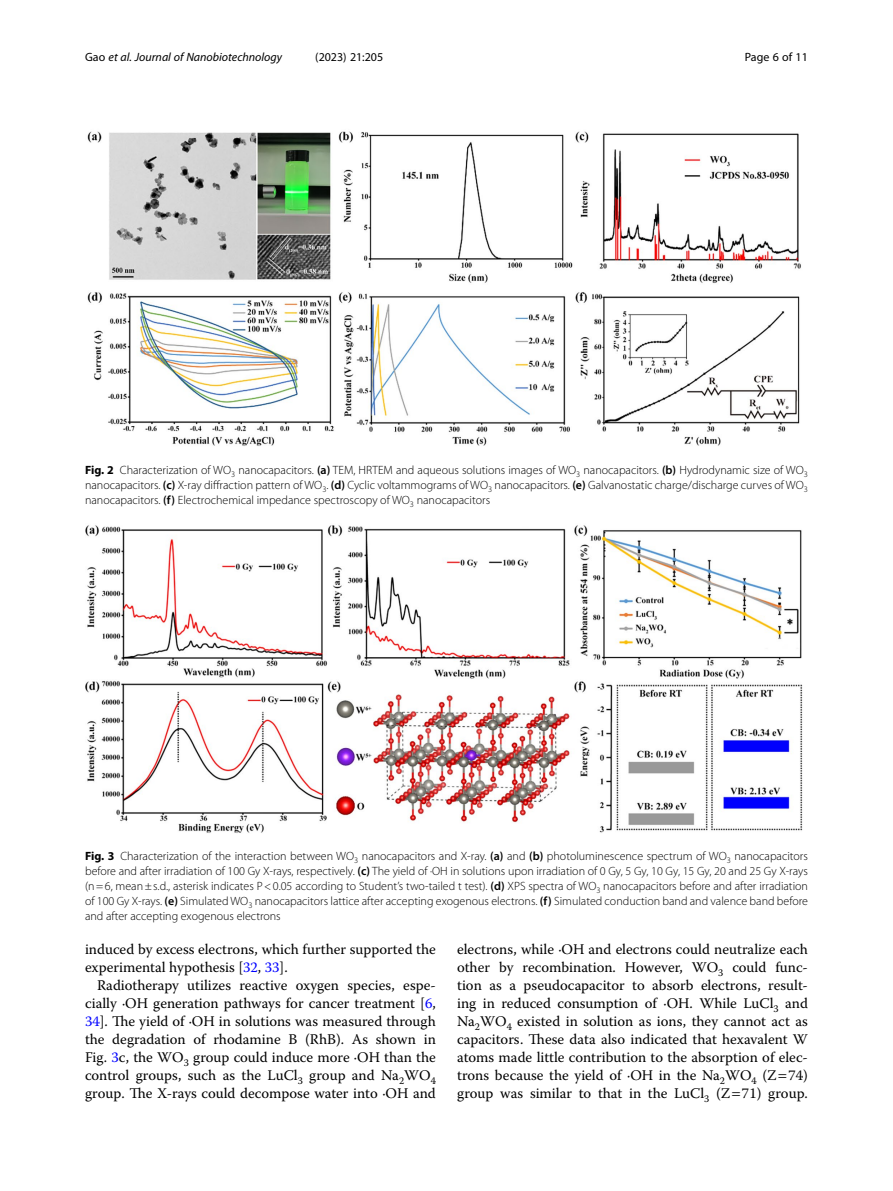
<style>
.page{position:relative;width:893px;height:1191px;background:#fff}
.page>*{position:absolute;margin:0;border:0;box-sizing:border-box;transform-origin:0 0}
.Body_Text_Indent{font:14.7px/18px "Warnock Pro";color:#000;text-align:justify}
.Body_Text{font:14.7px/18px "Warnock Pro";color:#000}
.Figure_Caption{font:300 12px/15px "Myriad Pro";color:#000;text-align:justify}
.t1{font:italic 12px "Myriad Pro";color:#000}
.t2{font:12px "Myriad Pro";color:#000}
.s1{font-style:normal}
.s2{font-weight:700}
.s3{font-weight:600}
.s4{color:#00f}
</style>
<div class="page">
<img style="left:85px;top:525px;width:718px;height:308px">
<img style="left:87px;top:131px;width:714px;height:315px">
<p class="t1" style="left:85px;top:50px;width:199px"><span class="s1">Gao</span> et al. Journal of Nanobiotechnology</p>
<p class="t2" style="left:315px;top:50px;width:70px">(2023) 21:205</p>
<p class="t2" style="left:745px;top:50px;width:65px">Page 6 of 11</p>
<p class="Figure_Caption" style="left:85px;top:462px;width:724px"><span class="s2">Fig. 2</span> Characterization of WO<sub>3</sub> nanocapacitors. <span class="s3">(a)</span> TEM, HRTEM and aqueous solutions images of WO<sub>3</sub> nanocapacitors. <span class="s3">(b)</span> Hydrodynamic size of WO<sub>3 </sub>nanocapacitors. <span class="s3">(c)</span> X-ray diffraction pattern of WO<sub>3</sub>. <span class="s3">(d)</span> Cyclic voltammograms of WO<sub>3</sub> nanocapacitors. <span class="s3">(e)</span> Galvanostatic charge/discharge curves of WO<sub>3 </sub>nanocapacitors. <span class="s3">(f)</span> Electrochemical impedance spectroscopy of WO<sub>3</sub> nanocapacitors</p>
<p class="Figure_Caption" style="left:85px;top:849px;width:724px"><span class="s2">Fig. 3</span> Characterization of the interaction between WO<sub>3</sub> nanocapacitors and X-ray. <span class="s3">(a)</span> and <span class="s3">(b)</span> photoluminescence spectrum of WO<sub>3</sub> nanocapacitors before and after irradiation of 100 Gy X-rays, respectively. <span class="s3">(c)</span> The yield of ·OH in solutions upon irradiation of 0 Gy, 5 Gy, 10 Gy, 15 Gy, 20 and 25 Gy X-rays (n=6, mean±s.d., asterisk indicates P&lt;0.05 according to Student’s two-tailed t test). <span class="s3">(d)</span> XPS spectra of WO<sub>3</sub> nanocapacitors before and after irradiation of 100 Gy X-rays. <span class="s3">(e)</span> Simulated WO<sub>3</sub> nanocapacitors lattice after accepting exogenous electrons. <span class="s3">(f)</span> Simulated conduction band and valence band before and after accepting exogenous electrons</p>
<p class="Body_Text" style="left:85px;top:940px;width:352px">induced by excess electrons, which further supported the experimental hypothesis [<span class="s4">32</span>, <span class="s4">33</span>].</p>
<p class="Body_Text_Indent" style="left:85px;top:976px;width:352px;text-indent:12px">Radiotherapy utilizes reactive oxygen species, espe&shy;cially ·OH generation pathways for cancer treatment [<span class="s4">6</span>, <span class="s4">34</span>]. The yield of ·OH in solutions was measured through the degradation of rhodamine B (RhB). As shown in Fig. <span class="s4">3</span>c, the WO<sub>3</sub> group could induce more ·OH than the control groups, such as the LuCl<sub>3</sub> group and Na<sub>2</sub>WO<sub>4 </sub>group. The X-rays could decompose water into ·OH and</p>
<p class="Body_Text_Indent" style="left:457px;top:940px;width:352px">electrons, while ·OH and electrons could neutralize each other by recombination. However, WO<sub>3</sub> could func&shy;tion as a pseudocapacitor to absorb electrons, result&shy;ing in reduced consumption of ·OH. While LuCl<sub>3</sub> and Na<sub>2</sub>WO<sub>4</sub> existed in solution as ions, they cannot act as capacitors. These data also indicated that hexavalent W atoms made little contribution to the absorption of elec&shy;trons because the yield of ·OH in the Na<sub>2</sub>WO<sub>4</sub> (Z 74) group was similar to that in the LuCl<sub>3</sub> (Z 71) group.</p>
</div>
